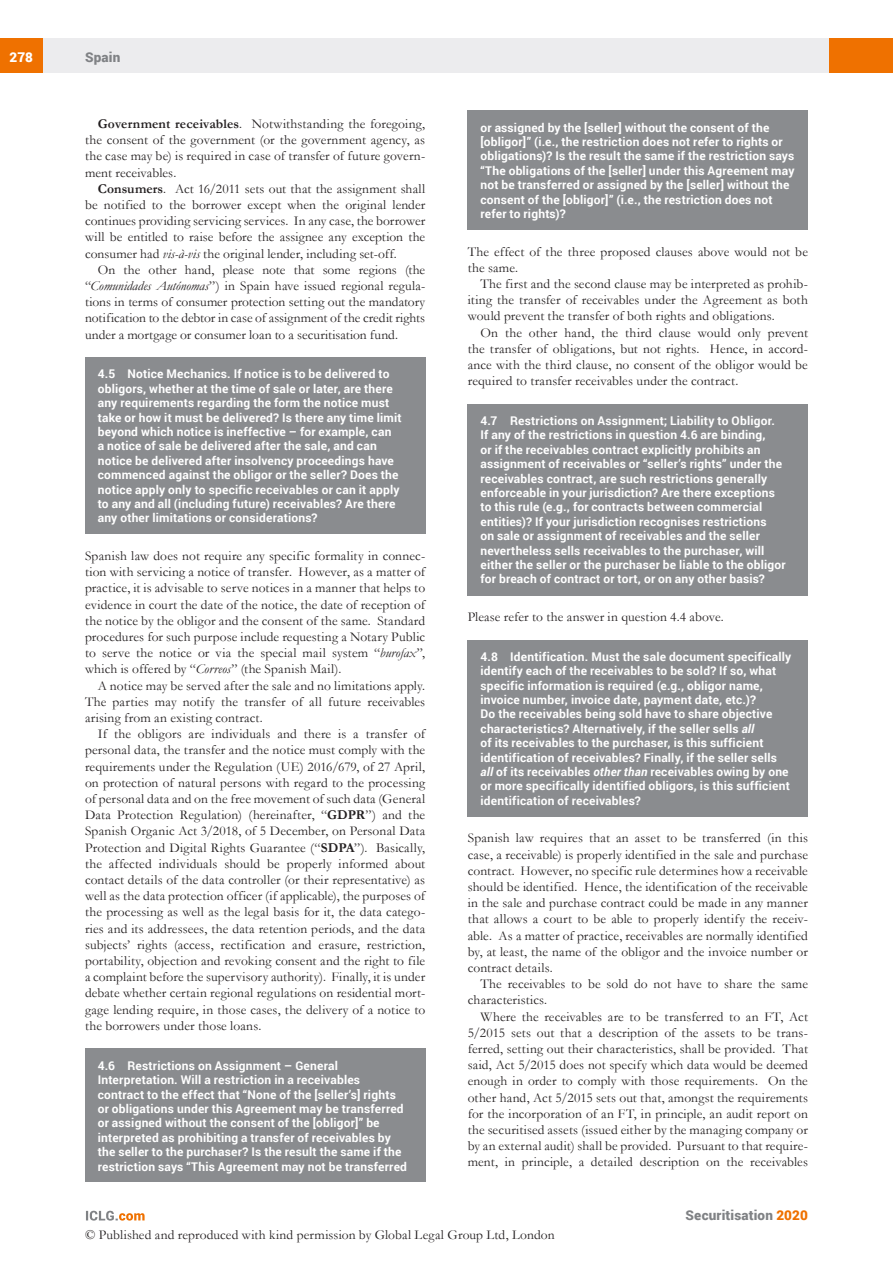
<style>
.page{position:relative;width:893px;height:1263px;background:#fff}
.page>*{position:absolute;margin:0;border:0;box-sizing:border-box;transform-origin:0 0}
.MS_Body_Text_-_Secon{font:13.5px/16.2px "Garamond";letter-spacing:.01em;color:#231f20;text-align:justify}
.MS_Body_Text_-_First{font:13.5px/16.2px "Garamond";letter-spacing:.01em;color:#231f20;text-align:justify}
.t1{font:900 13.5px "Roboto";letter-spacing:.01em;color:#808285}
.t2{font:900 13.5px "Roboto";color:#fff}
.MS_-_Question{font:700 12px/14.4px "Roboto";letter-spacing:.015em;color:#fff}
.s1{font-weight:700}
.s2{font-style:italic}
.s3{color:#ef7100}
</style>
<div class="page">
<div style="left:43px;top:38px;width:786px;height:34px;background:#ececee"></div>
<div style="left:0;top:38px;width:43px;height:34px;background:#ef7100"></div>
<div style="left:829px;top:38px;width:64px;height:34px;background:#ef7100"></div>
<svg style="left:86px;top:1211px;width:59px;height:9px"></svg>
<div style="left:468px;top:111px;width:340px;height:119px;background:#8a8c8f"></div>
<div style="left:468px;top:404px;width:340px;height:191px;background:#8a8c8f"></div>
<div style="left:468px;top:640px;width:340px;height:177px;background:#8a8c8f"></div>
<div style="left:85px;top:357px;width:340px;height:177px;background:#8a8c8f"></div>
<div style="left:85px;top:1048px;width:340px;height:134px;background:#8a8c8f"></div>
<p class="t2" style="left:9px;top:48px;width:25px">278</p>
<p class="t1" style="left:85px;top:48px;width:37px">Spain</p>
<p class="MS_Body_Text_-_Secon" style="left:85px;top:115px;width:342px;text-indent:13px"><span class="s1">Government receivables</span>. Notwithstanding the foregoing, the consent of the government (or the government agency, as the case may be) is required in case of transfer of future govern&shy;ment receivables.</p>
<p class="MS_Body_Text_-_Secon" style="left:85px;top:180px;width:342px;text-indent:13px"><span class="s1">Consumers</span>. Act 16/2011 sets out that the assignment shall be notified to the borrower except when the original lender continues providing servicing services. In any case, the borrower will be entitled to raise before the assignee any exception the consumer had <span class="s2">vis-à-vis</span> the original lender, including set-off.</p>
<p class="MS_Body_Text_-_Secon" style="left:85px;top:261px;width:342px;text-indent:13px">On the other hand, please note that some regions (the “<span class="s2">Comunidades Autónomas</span>”) in Spain have issued regional regula&shy;tions in terms of consumer protection setting out the mandatory notification to the debtor in case of assignment of the credit rights under a mortgage or consumer loan to a securitisation fund.</p>
<p class="MS_-_Question" style="left:98px;top:366px;width:305px">4.5 Notice Mechanics. If notice is to be delivered to obligors, whether at the time of sale or later, are there any requirements regarding the form the notice must take or how it must be delivered? Is there any time limit beyond which notice is ineffective – for example, can<br>a notice of sale be delivered after the sale, and can notice be delivered after insolvency proceedings have commenced against the obligor or the seller? Does the notice apply only to specific receivables or can it apply to any and all (including future) receivables? Are there any other limitations or considerations?</p>
<p class="MS_Body_Text_-_First" style="left:85px;top:547px;width:342px">Spanish law does not require any specific formality in connec&shy;tion with servicing a notice of transfer. However, as a matter of practice, it is advisable to serve notices in a manner that helps to evidence in court the date of the notice, the date of reception of the notice by the obligor and the consent of the same. Standard procedures for such purpose include requesting a Notary Public to serve the notice or via the special mail system “<span class="s2">burofax</span>”, which is offered by “<span class="s2">Correos</span>” (the Spanish Mail).</p>
<p class="MS_Body_Text_-_Secon" style="left:85px;top:677px;width:342px;text-indent:13px">A notice may be served after the sale and no limitations apply.<br>The parties may notify the transfer of all future receivables arising from an existing contract.</p>
<p class="MS_Body_Text_-_Secon" style="left:85px;top:725px;width:342px;text-indent:13px">If the obligors are individuals and there is a transfer of personal data, the transfer and the notice must comply with the requirements under the Regulation (UE) 2016/679, of 27 April, on protection of natural persons with regard to the processing of personal data and on the free movement of such data (General Data Protection Regulation) (hereinafter, “<span class="s1">GDPR</span>”) and the Spanish Organic Act 3/2018, of 5 December, on Personal Data Protection and Digital Rights Guarantee (“<span class="s1">SDPA</span>”). Basically, the affected individuals should be properly informed about contact details of the data controller (or their representative) as well as the data protection officer (if applicable), the purposes of the processing as well as the legal basis for it, the data catego&shy;ries and its addressees, the data retention periods, and the data subjects’ rights (access, rectification and erasure, restriction, portability, objection and revoking consent and the right to file a complaint before the supervisory authority). Finally, it is under debate whether certain regional regulations on residential mort&shy;gage lending require, in those cases, the delivery of a notice to the borrowers under those loans.</p>
<p class="MS_-_Question" style="left:98px;top:1058px;width:311px">4.6 Restrictions on Assignment – General Interpretation. Will a restriction in a receivables contract to the effect that “None of the [seller’s] rights or obligations under this Agreement may be transferred or assigned without the consent of the [obligor]” be interpreted as prohibiting a transfer of receivables by the seller to the purchaser? Is the result the same if the restriction says “This Agreement may not be transferred</p>
<p class="MS_-_Question" style="left:480px;top:120px;width:315px">or assigned by the [seller] without the consent of the [obligor]” (i.e., the restriction does not refer to rights or obligations)? Is the result the same if the restriction says “The obligations of the [seller] under this Agreement may not be transferred or assigned by the [seller] without the consent of the [obligor]” (i.e., the restriction does not refer to rights)?</p>
<p class="MS_Body_Text_-_First" style="left:468px;top:243px;width:342px">The effect of the three proposed clauses above would not be the same.</p>
<p class="MS_Body_Text_-_Secon" style="left:468px;top:275px;width:342px;text-indent:13px">The first and the second clause may be interpreted as prohib&shy;iting the transfer of receivables under the Agreement as both would prevent the transfer of both rights and obligations.</p>
<p class="MS_Body_Text_-_Secon" style="left:468px;top:324px;width:342px;text-indent:13px">On the other hand, the third clause would only prevent the transfer of obligations, but not rights. Hence, in accord&shy;ance with the third clause, no consent of the obligor would be required to transfer receivables under the contract.</p>
<p class="MS_-_Question" style="left:480px;top:413px;width:307px">4.7 Restrictions on Assignment; Liability to Obligor.<br>If any of the restrictions in question 4.6 are binding,<br>or if the receivables contract explicitly prohibits an assignment of receivables or “seller’s rights” under the receivables contract, are such restrictions generally enforceable in your jurisdiction? Are there exceptions to this rule (e.g., for contracts between commercial entities)? If your jurisdiction recognises restrictions<br>on sale or assignment of receivables and the seller nevertheless sells receivables to the purchaser, will either the seller or the purchaser be liable to the obligor for breach of contract or tort, or on any other basis?</p>
<p class="MS_Body_Text_-_First" style="left:468px;top:608px;width:258px">Please refer to the answer in question 4.4 above.</p>
<p class="MS_-_Question" style="left:480px;top:649px;width:312px">4.8 Identification. Must the sale document specifically identify each of the receivables to be sold? If so, what specific information is required (e.g., obligor name, invoice number, invoice date, payment date, etc.)?<br>Do the receivables being sold have to share objective characteristics? Alternatively, if the seller sells <span class="s2">all<br></span>of its receivables to the purchaser, is this sufficient identification of receivables? Finally, if the seller sells <span class="s2">all</span> of its receivables <span class="s2">other than</span> receivables owing by one or more specifically identified obligors, is this sufficient identification of receivables?</p>
<p class="MS_Body_Text_-_First" style="left:468px;top:830px;width:342px">Spanish law requires that an asset to be transferred (in this case, a receivable) is properly identified in the sale and purchase contract. However, no specific rule determines how a receivable should be identified. Hence, the identification of the receivable in the sale and purchase contract could be made in any manner that allows a court to be able to properly identify the receiv&shy;able. As a matter of practice, receivables are normally identified by, at least, the name of the obligor and the invoice number or contract details.</p>
<p class="MS_Body_Text_-_Secon" style="left:468px;top:975px;width:342px;text-indent:13px">The receivables to be sold do not have to share the same characteristics.</p>
<p class="MS_Body_Text_-_Secon" style="left:468px;top:1008px;width:342px;text-indent:13px">Where the receivables are to be transferred to an FT, Act 5/2015 sets out that a description of the assets to be trans&shy;ferred, setting out their characteristics, shall be provided. That said, Act 5/2015 does not specify which data would be deemed enough in order to comply with those requirements. On the other hand, Act 5/2015 sets out that, amongst the requirements for the incorporation of an FT, in principle, an audit report on the securitised assets (issued either by the managing company or by an external audit) shall be provided. Pursuant to that require&shy;ment, in principle, a detailed description on the receivables</p>
<p class="t1" style="left:686px;top:1206px;width:124px">Securitisation <span class="s3">2020</span></p>
<p class="MS_Body_Text_-_Secon" style="left:85px;top:1226px;width:471px">© Published and reproduced with kind permission by Global Legal Group Ltd, London</p>
</div>
